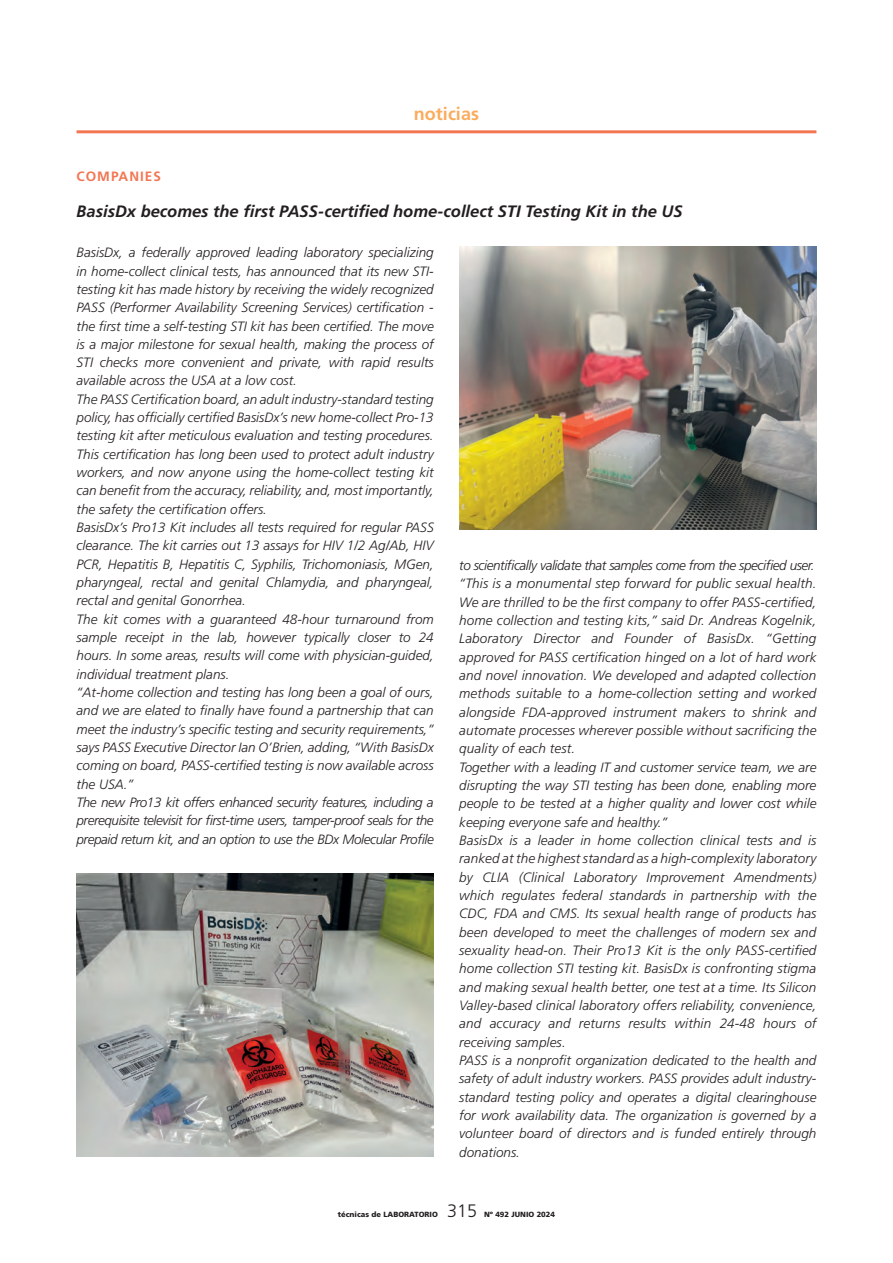
<style>
.page{position:relative;width:893px;height:1263px;background:#fff}
.page>*{position:absolute;margin:0;border:0;box-sizing:border-box;transform-origin:0 0}
.t1{font:700 18px "Frutiger";color:#faac5e}
.t2{font:300 18px "Frutiger";color:#231f20}
.Titolet_NOT{font:italic 700 16.5px "Frutiger";color:#231f20}
.Texto_base_TL_-_Copi{font:italic 300 13.5px/18.3px "Frutiger";color:#231f20;text-align:justify}
.Texto_base_TL_-_Copi-2{font:italic 300 13.5px "Frutiger";letter-spacing:-.03em;color:#231f20}
.Empresa_NOT{font:700 13.5px "Frutiger";letter-spacing:.075em;color:#f37653}
.t3{font:900 7.5px "Frutiger";color:#231f20}
</style>
<div class="page">
<hr style="left:77px;top:130px;width:739px;height:3px;background:#f37653">
<img style="left:459px;top:247px;width:357px;height:282px">
<img style="left:77px;top:874px;width:357px;height:283px">
<h1 class="t1" style="left:414px;top:103px;width:66px">noticias</h1>
<p class="Empresa_NOT" style="left:77px;top:168px;width:86px">COMPANIES</p>
<p class="Titolet_NOT" style="left:77px;top:201px;width:608px">BasisDx becomes the first PASS-certified home-collect STI Testing Kit in the US</p>
<p class="Texto_base_TL_-_Copi" style="left:77px;top:243px;width:359px">BasisDx, a federally approved leading laboratory specializing in home-collect clinical tests, has announced that its new STI&shy;testing kit has made history by receiving the widely recognized PASS (Performer Availability Screening Services) certification - the first time a self-testing STI kit has been certified. The move is a major milestone for sexual health, making the process of STI checks more convenient and private, with rapid results available across the USA at a low cost.</p>
<p class="Texto_base_TL_-_Copi" style="left:77px;top:390px;width:359px">The PASS Certification board, an adult industry-standard testing policy, has officially certified BasisDx’s new home-collect Pro-13 testing kit after meticulous evaluation and testing procedures.<br>This certification has long been used to protect adult industry workers, and now anyone using the home-collect testing kit can benefit from the accuracy, reliability, and, most importantly, the safety the certification offers.</p>
<p class="Texto_base_TL_-_Copi" style="left:77px;top:518px;width:359px">BasisDx’s Pro13 Kit includes all tests required for regular PASS clearance. The kit carries out 13 assays for HIV 1/2 Ag/Ab, HIV PCR, Hepatitis B, Hepatitis C, Syphilis, Trichomoniasis, MGen, pharyngeal, rectal and genital Chlamydia, and pharyngeal, rectal and genital Gonorrhea.</p>
<p class="Texto_base_TL_-_Copi" style="left:77px;top:610px;width:359px">The kit comes with a guaranteed 48-hour turnaround from sample receipt in the lab, however typically closer to 24 hours. In some areas, results will come with physician-guided, individual treatment plans.</p>
<p class="Texto_base_TL_-_Copi" style="left:77px;top:683px;width:359px">“At-home collection and testing has long been a goal of ours, and we are elated to finally have found a partnership that can meet the industry’s specific testing and security requirements,” says PASS Executive Director Ian O’Brien, adding, “With BasisDx coming on board, PASS-certified testing is now available across the USA.”</p>
<p class="Texto_base_TL_-_Copi" style="left:77px;top:793px;width:359px">The new Pro13 kit offers enhanced security features, including a prerequisite televisit for first-time users, tamper-proof seals for the prepaid return kit, and an option to use the BDx Molecular Profile</p>
<p class="Texto_base_TL_-_Copi-2" style="left:459px;top:557px;width:357px">to scientifically validate that samples come from the specified user.</p>
<p class="Texto_base_TL_-_Copi" style="left:459px;top:574px;width:359px">“This is a monumental step forward for public sexual health.<br>We are thrilled to be the first company to offer PASS-certified, home collection and testing kits,” said Dr. Andreas Kogelnik, Laboratory Director and Founder of BasisDx. “Getting approved for PASS certification hinged on a lot of hard work and novel innovation. We developed and adapted collection methods suitable to a home-collection setting and worked alongside FDA-approved instrument makers to shrink and automate processes wherever possible without sacrificing the quality of each test.</p>
<p class="Texto_base_TL_-_Copi" style="left:459px;top:758px;width:359px">Together with a leading IT and customer service team, we are disrupting the way STI testing has been done, enabling more people to be tested at a higher quality and lower cost while keeping everyone safe and healthy.”</p>
<p class="Texto_base_TL_-_Copi" style="left:459px;top:831px;width:359px">BasisDx is a leader in home collection clinical tests and is ranked at the highest standard as a high-complexity laboratory by CLIA (Clinical Laboratory Improvement Amendments) which regulates federal standards in partnership with the CDC, FDA and CMS. Its sexual health range of products has been developed to meet the challenges of modern sex and sexuality head-on. Their Pro13 Kit is the only PASS-certified home collection STI testing kit. BasisDx is confronting stigma and making sexual health better, one test at a time. Its Silicon Valley-based clinical laboratory offers reliability, convenience, and accuracy and returns results within 24-48 hours of receiving samples.</p>
<p class="Texto_base_TL_-_Copi" style="left:459px;top:1051px;width:359px">PASS is a nonprofit organization dedicated to the health and safety of adult industry workers. PASS provides adult industry&shy;standard testing policy and operates a digital clearinghouse for work availability data. The organization is governed by a volunteer board of directors and is funded entirely through donations.</p>
<p class="t3" style="left:338px;top:1210px;width:101px">técnicas de LABORATORIO</p>
<h1 class="t2" style="left:447px;top:1200px;width:32px">315</h1>
<p class="t3" style="left:484px;top:1210px;width:73px">Nº 492 JUNIO 2024</p>
</div>
